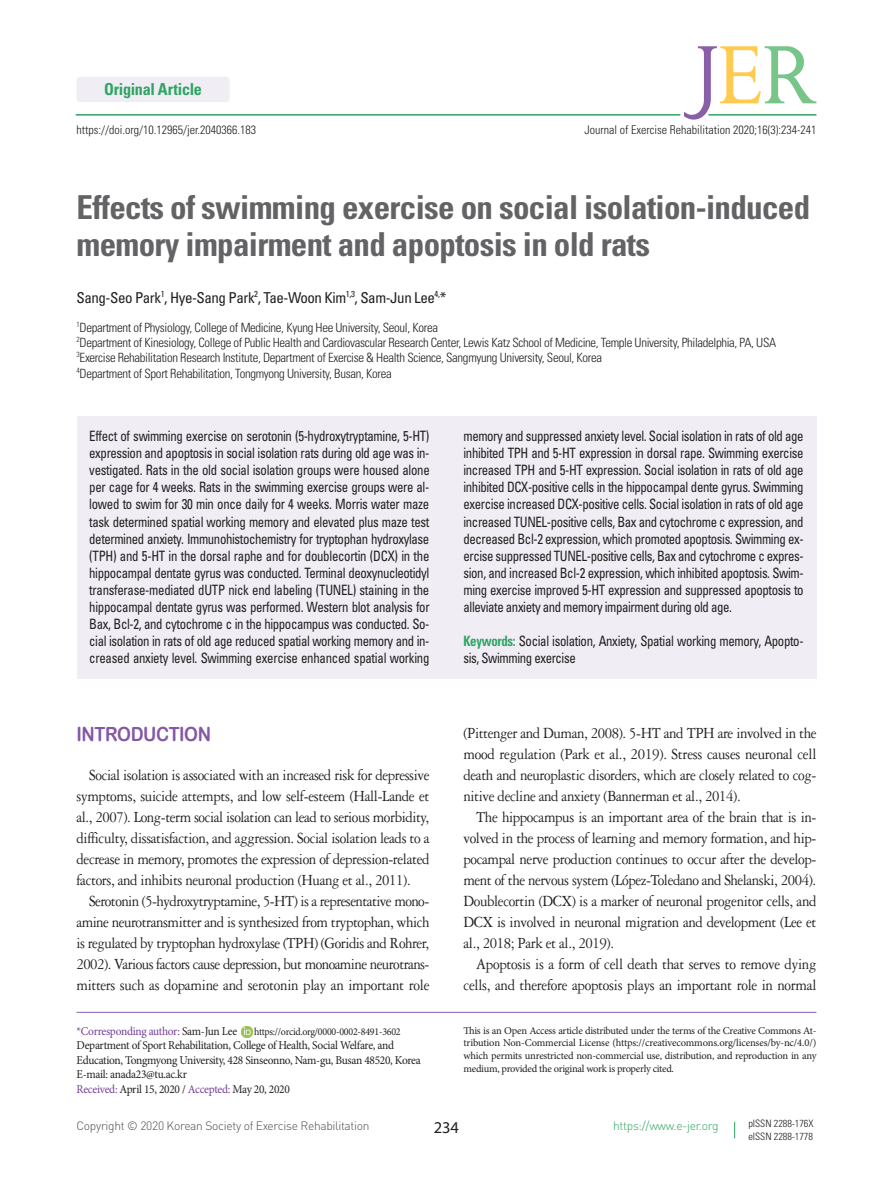
<style>
.page{position:relative;width:893px;height:1191px;background:#fff}
.page>*{position:absolute;margin:0;border:0;box-sizing:border-box;transform-origin:0 0}
.제목{font:700 condensed 33px/36.8px "Univers LT Std";letter-spacing:-.02em;color:#636366}
.본문_대제목{font:19.5px "Arial Rounded MT Bold";letter-spacing:-.025em;color:#8458a4;scale:.9 1}
.본문_영문{font:16.5px/21px "Garamond 3 LT Std";letter-spacing:-.025em;color:#231f20;text-align:justify;scale:.9 1}
.t1{font:700 condensed 16.5px "Univers LT Std";letter-spacing:-.02em;color:#30a463}
.t2{font:16.5px "Myriad Pro";color:#231f20}
.저자{font:condensed 15px "Univers LT Std";letter-spacing:-.03em;color:#231f20}
.t3{font:condensed 14.25px/17.1px "Univers LT Std";letter-spacing:-.025em;color:#231f20;text-align:justify;scale:.9 1}
.저자소속{font:300 condensed 12.75px "Univers LT Std";letter-spacing:-.025em;color:#231f20}
.교신저자{font:12px/14.4px "Minion Pro";letter-spacing:-.025em;color:#231f20;scale:.95 1}
.doi_단락{font:300 condensed 12px "Univers LT Std";color:#231f20}
.t4{font:300 12px "DIN Pro";letter-spacing:-.025em;color:#4b4c4d}
.교신저자-2{font:12px "Minion Pro";letter-spacing:-.03em;color:#753e98;scale:.95 1}
.t5{font:300 12px "DIN Pro";letter-spacing:-.025em;color:#30a463}
.교신저자-3{font:10.5px/12.6px "Minion Pro";letter-spacing:-.025em;color:#231f20;text-align:justify}
.교신저자-4{font:10.5px "Minion Pro";letter-spacing:-.025em;color:#231f20;scale:.95 1}
.t6{font:300 condensed 10.2px "Univers LT Std";color:#231f20}
.s1{font-weight:700;color:#30a463}
.s2{color:#231f20}
.s3{color:#753e98}
</style>
<div class="page">
<hr style="left:77px;top:1012px;width:739px;height:1px;background:#895fa8">
<svg style="left:734px;top:1121px;width:1px;height:17px"></svg>
<svg style="left:242px;top:1026px;width:10px;height:11px"></svg>
<div style="left:77px;top:416px;width:739px;height:263px;background:#f0edf5"></div>
<div style="left:77px;top:77px;width:153px;height:25px;background:#f0edf5;border-radius:4px"></div>
<hr style="left:76px;top:114px;width:604px;height:2px;background:#30a463">
<svg style="left:684px;top:46px;width:132px;height:74px"></svg>
<p class="t1" style="left:104px;top:79px;width:99px">Original Article</p>
<p class="doi_단락" style="left:77px;top:123px;width:181px">https://doi.org/10.12965/jer.2040366.183</p>
<p class="doi_단락" style="left:585px;top:123px;width:233px">Journal of Exercise Rehabilitation 2020;16(3):234-241</p>
<p class="제목" style="left:77px;top:188px;width:735px">Effects of swimming exercise on social isolation-induced memory impairment and apoptosis in old rats</p>
<p class="저자" style="left:77px;top:288px;width:371px">Sang-Seo Park<sup>1</sup>, Hye-Sang Park<sup>2</sup>, Tae-Woon Kim<sup>1,3</sup>, Sam-Jun Lee<sup>4,</sup>*</p>
<p class="저자소속" style="left:77px;top:320px;width:363px"><sup>1</sup>Department of Physiology, College of Medicine, Kyung Hee University, Seoul, Korea</p>
<p class="저자소속" style="left:77px;top:335px;width:701px"><sup>2</sup>Department of Kinesiology, College of Public Health and Cardiovascular Research Center, Lewis Katz School of Medicine, Temple University, Philadelphia, PA, USA</p>
<p class="저자소속" style="left:77px;top:350px;width:527px"><sup>3</sup>Exercise Rehabilitation Research Institute, Department of Exercise &amp; Health Science, Sangmyung University, Seoul, Korea</p>
<p class="저자소속" style="left:77px;top:365px;width:317px"><sup>4</sup>Department of Sport Rehabilitation, Tongmyong University, Busan, Korea</p>
<p class="t3" style="left:89px;top:427px;width:380px">Effect of swimming exercise on serotonin (5-hydroxytryptamine, 5-HT) expression and apoptosis in social isolation rats during old age was in&shy;vestigated. Rats in the old social isolation groups were housed alone per cage for 4 weeks. Rats in the swimming exercise groups were al&shy;lowed to swim for 30 min once daily for 4 weeks. Morris water maze task determined spatial working memory and elevated plus maze test determined anxiety. Immunohistochemistry for tryptophan hydroxylase (TPH) and 5-HT in the dorsal raphe and for doublecortin (DCX) in the hippocampal dentate gyrus was conducted. Terminal deoxynucleotidyl transferase-mediated dUTP nick end labeling (TUNEL) staining in the hippocampal dentate gyrus was performed. Western blot analysis for Bax, Bcl-2, and cytochrome c in the hippocampus was conducted. So&shy;cial isolation in rats of old age reduced spatial working memory and in&shy;creased anxiety level. Swimming exercise enhanced spatial working</p>
<p class="t3" style="left:463px;top:427px;width:379px">memory and suppressed anxiety level. Social isolation in rats of old age inhibited TPH and 5-HT expression in dorsal rape. Swimming exercise increased TPH and 5-HT expression. Social isolation in rats of old age inhibited DCX-positive cells in the hippocampal dente gyrus. Swimming exercise increased DCX-positive cells. Social isolation in rats of old age increased TUNEL-positive cells, Bax and cytochrome c expression, and decreased Bcl-2 expression, which promoted apoptosis. Swimming ex&shy;ercise suppressed TUNEL-positive cells, Bax and cytochrome c expres&shy;sion, and increased Bcl-2 expression, which inhibited apoptosis. Swim&shy;ming exercise improved 5-HT expression and suppressed apoptosis to alleviate anxiety and memory impairment during old age.</p>
<p class="t3" style="left:463px;top:632px;width:379px"><span class="s1">Keywords:</span> Social isolation, Anxiety, Spatial working memory, Apopto&shy;sis, Swimming exercise</p>
<p class="본문_대제목" style="left:77px;top:722px;width:151px">INTRODUCTION</p>
<p class="본문_영문" style="left:77px;top:764px;width:394px;text-indent:13px">Social isolation is associated with an increased risk for depressive symptoms, suicide attempts, and low self-esteem (Hall-Lande et al., 2007). Long-term social isolation can lead to serious morbidity, difficulty, dissatisfaction, and aggression. Social isolation leads to a decrease in memory, promotes the expression of depression-related factors, and inhibits neuronal production (Huang et al., 2011).</p>
<p class="본문_영문" style="left:77px;top:890px;width:394px;text-indent:13px">Serotonin (5-hydroxytryptamine, 5-HT) is a representative mono&shy;amine neurotransmitter and is synthesized from tryptophan, which is regulated by tryptophan hydroxylase (TPH) (Goridis and Rohrer, 2002). Various factors cause depression, but monoamine neurotrans&shy;mitters such as dopamine and serotonin play an important role</p>
<p class="교신저자-2" style="left:77px;top:1023px;width:171px">*Corresponding author: <span class="s2">Sam-Jun Lee</span></p>
<p class="교신저자-4" style="left:254px;top:1024px;width:156px">https://orcid.org/0000-0002-8491-3602</p>
<p class="교신저자" style="left:77px;top:1038px;width:364px">Department of Sport Rehabilitation, College of Health, Social Welfare, and<br>Education, Tongmyong University, 428 Sinseonno, Nam-gu, Busan 48520, Korea</p>
<p class="교신저자" style="left:77px;top:1067px;width:118px">E-mail: anada23@tu.ac.kr</p>
<p class="교신저자" style="left:77px;top:1081px;width:226px"><span class="s3">Received:</span> April 15, 2020 / <span class="s3">Accepted:</span> May 20, 2020</p>
<p class="본문_영문" style="left:463px;top:722px;width:394px">(Pittenger and Duman, 2008). 5-HT and TPH are involved in the mood regulation (Park et al., 2019). Stress causes neuronal cell death and neuroplastic disorders, which are closely related to cog&shy;nitive decline and anxiety (Bannerman et al., 2014).</p>
<p class="본문_영문" style="left:463px;top:806px;width:394px;text-indent:13px">The hippocampus is an important area of the brain that is in&shy;volved in the process of learning and memory formation, and hip&shy;pocampal nerve production continues to occur after the develop&shy;ment of the nervous system (López-Toledano and Shelanski, 2004).<br>Doublecortin (DCX) is a marker of neuronal progenitor cells, and DCX is involved in neuronal migration and development (Lee et al., 2018; Park et al., 2019).</p>
<p class="본문_영문" style="left:463px;top:953px;width:394px;text-align:right">Apoptosis is a form of cell death that serves to remove dying cells, and therefore apoptosis plays an important role in normal</p>
<p class="교신저자-3" style="left:463px;top:1024px;width:355px">This is an Open Access article distributed under the terms of the Creative Commons At&shy;tribution Non-Commercial License (https://creativecommons.org/licenses/by-nc/4.0/) which permits unrestricted non-commercial use, distribution, and reproduction in any medium, provided the original work is properly cited.</p>
<p class="t4" style="left:77px;top:1118px;width:295px">Copyright © 2020 Korean Society of Exercise Rehabilitation</p>
<p class="t5" style="left:613px;top:1118px;width:107px">https://www.e-jer.org</p>
<p class="t6" style="left:748px;top:1117px;width:67px">pISSN 2288-176X</p>
<p class="t6" style="left:748px;top:1129px;width:66px">eISSN 2288-1778</p>
<p class="t2" style="left:434px;top:1116px;width:27px">234</p>
</div>
